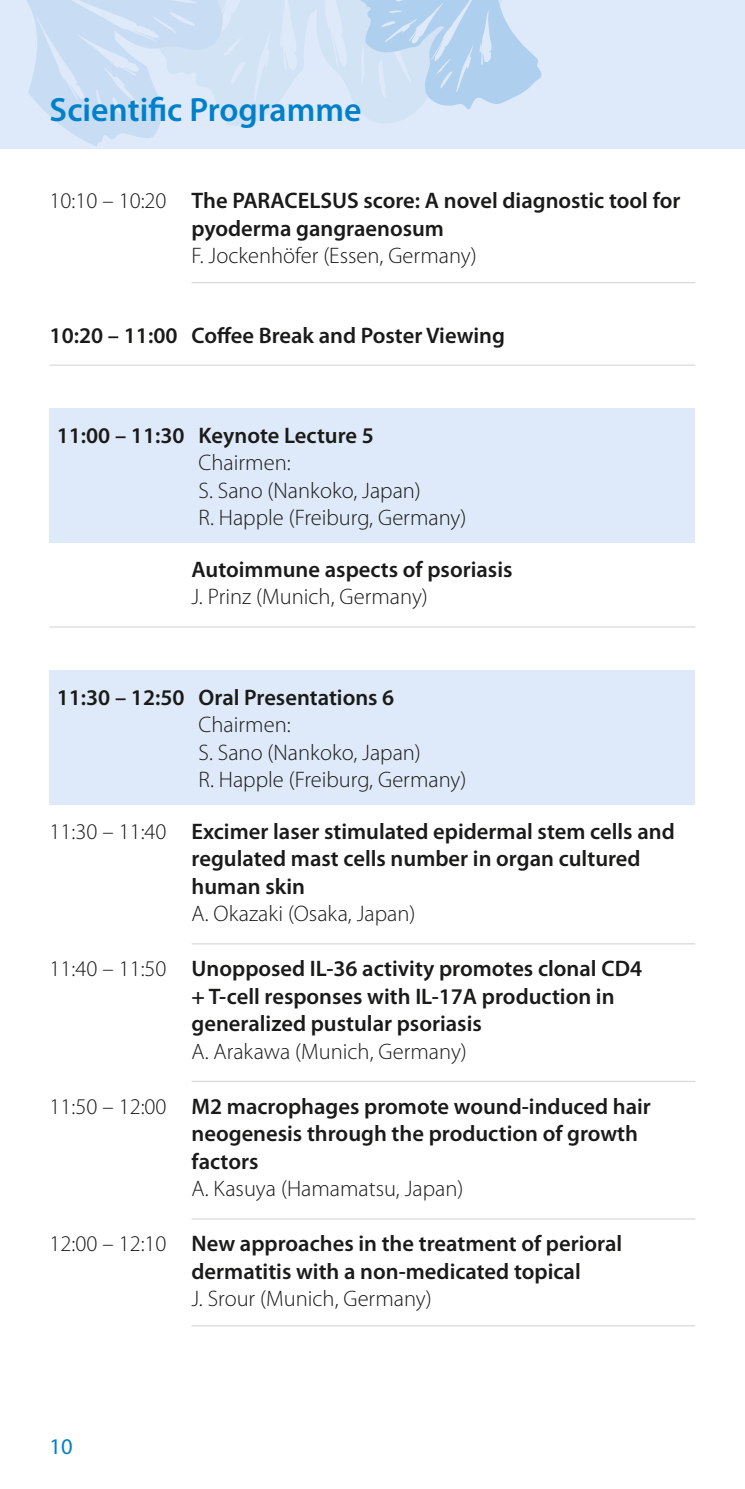
<style>
.page{position:relative;width:745px;height:1489px;background:#fff}
.page>*{position:absolute;margin:0;border:0;box-sizing:border-box;transform-origin:0 0}
.t1{font:600 33.75px "Myriad Pro";color:#0080c8}
.t2{font:600 22.5px/27.5px "Myriad Pro";color:#1a1a18}
.t3{font:300 22.5px/27.5px "Myriad Pro";color:#1a1a18}
.t4{font:22.5px "Myriad Pro";color:#0080c8}
.s1{font-weight:300}
</style>
<div class="page">
<div style="left:0;top:0;width:744px;height:149px;background:#deeaf9"></div>
<hr style="left:744px;top:0;width:1px;height:149px;background:#deeaf9">
<svg style="left:297px;top:0;width:121px;height:123px"></svg>
<svg style="left:314px;top:0;width:33px;height:70px"></svg>
<svg style="left:26px;top:0;width:271px;height:147px"></svg>
<svg style="left:355px;top:0;width:186px;height:109px"></svg>
<hr style="left:191px;top:282px;width:503px;height:1px;background:#dadada">
<hr style="left:50px;top:364px;width:644px;height:2px;background:#dadada">
<hr style="left:50px;top:626px;width:644px;height:1px;background:#dadada">
<hr style="left:191px;top:943px;width:503px;height:1px;background:#dadada">
<hr style="left:191px;top:1080px;width:503px;height:1px;background:#dadada">
<hr style="left:191px;top:1218px;width:503px;height:1px;background:#dadada">
<hr style="left:191px;top:1324px;width:503px;height:2px;background:#dadada">
<div style="left:50px;top:408px;width:644px;height:135px;background:#deeaf9"></div>
<div style="left:50px;top:670px;width:644px;height:134px;background:#deeaf9"></div>
<h1 class="t1" style="left:50px;top:90px;width:313px">Scientific Programme</h1>
<p class="t2" style="left:191px;top:187px;width:490px;text-indent:-142px"><span class="s1">10:10 – 10:20</span> The PARACELSUS score: A novel diagnostic tool for pyoderma gangraenosum</p>
<p class="t3" style="left:191px;top:242px;width:286px">F. Jockenhöfer (Essen, Germany)</p>
<p class="t2" style="left:50px;top:322px;width:456px">10:20 – 11:00 Coffee Break and Poster Viewing</p>
<p class="t2" style="left:57px;top:422px;width:318px">11:00 – 11:30 Keynote Lecture 5</p>
<p class="t3" style="left:198px;top:449px;width:269px">Chairmen:<br>S. Sano (Nankoko, Japan)<br>R. Happle (Freiburg, Germany)</p>
<p class="t2" style="left:191px;top:556px;width:322px">Autoimmune aspects of psoriasis</p>
<p class="t3" style="left:191px;top:583px;width:238px">J. Prinz (Munich, Germany)</p>
<p class="t2" style="left:57px;top:683px;width:339px">11:30 – 12:50 Oral Presentations 6</p>
<p class="t3" style="left:198px;top:711px;width:269px">Chairmen:<br>S. Sano (Nankoko, Japan)<br>R. Happle (Freiburg, Germany)</p>
<p class="t2" style="left:191px;top:817px;width:484px;text-indent:-142px"><span class="s1">11:30 – 11:40</span> Excimer laser stimulated epidermal stem cells and regulated mast cells number in organ cultured human skin</p>
<p class="t3" style="left:191px;top:900px;width:225px">A. Okazaki (Osaka, Japan)</p>
<p class="t2" style="left:191px;top:955px;width:452px;text-indent:-142px"><span class="s1">11:40 – 11:50</span> Unopposed IL-36 activity promotes clonal CD4 + T-cell responses with IL-17A production in generalized pustular psoriasis</p>
<p class="t3" style="left:191px;top:1037px;width:276px">A. Arakawa (Munich, Germany)</p>
<p class="t2" style="left:191px;top:1092px;width:460px;text-indent:-142px"><span class="s1">11:50 – 12:00</span> M2 macrophages promote wound-induced hair neogenesis through the production of growth factors</p>
<p class="t3" style="left:191px;top:1175px;width:273px">A. Kasuya (Hamamatsu, Japan)</p>
<p class="t2" style="left:191px;top:1230px;width:432px;text-indent:-142px"><span class="s1">12:00 – 12:10</span> New approaches in the treatment of perioral dermatitis with a non-medicated topical</p>
<p class="t3" style="left:191px;top:1285px;width:241px">J. Srour (Munich, Germany)</p>
<p class="t4" style="left:50px;top:1433px;width:25px">10</p>
</div>
